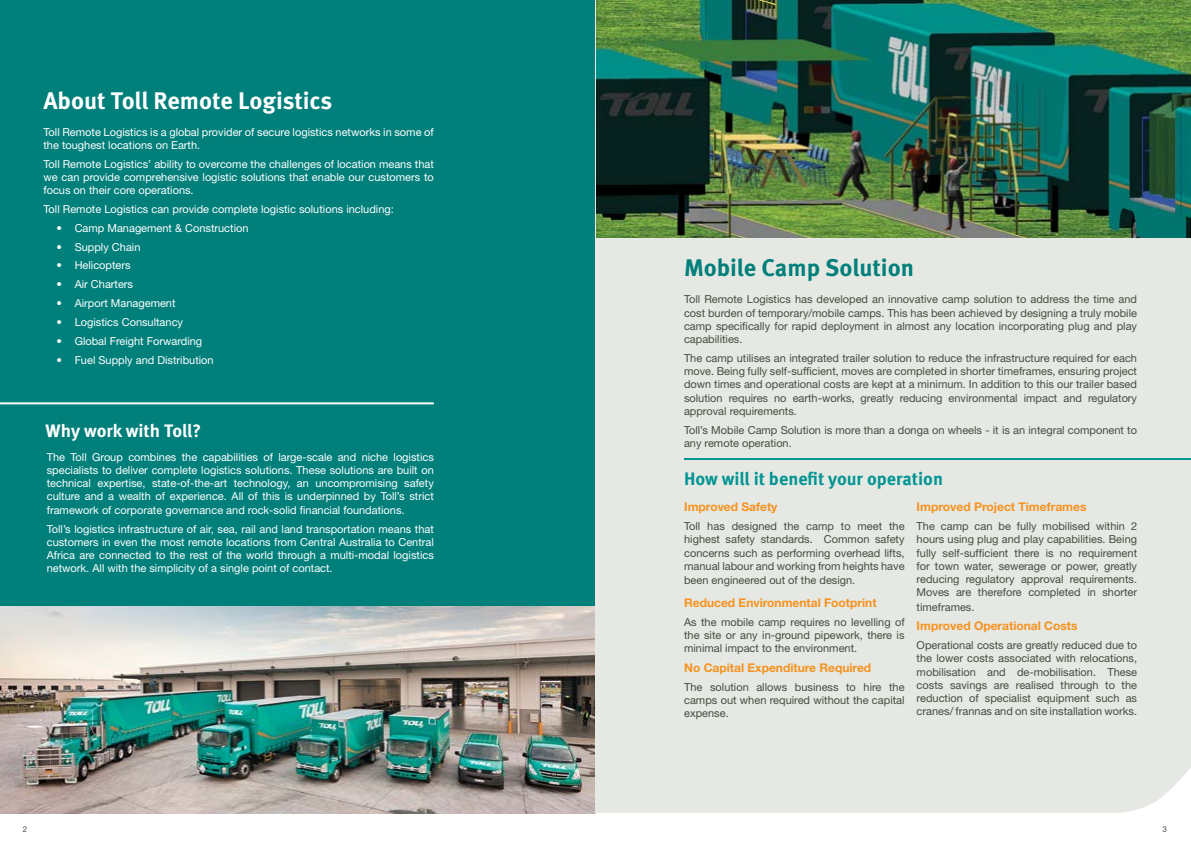
<style>
.page{position:relative;width:1191px;height:842px;background:#fff}
.page>*{position:absolute;margin:0;border:0;box-sizing:border-box;transform-origin:0 0}
.t1{font:700 24px "Meta OT";color:#fff}
.t2{font:700 24px "Meta OT";color:#007f7b}
.t3{font:700 18px "Meta OT";color:#009592}
.t4{font:700 18px "Meta OT";letter-spacing:-.005em;color:#fff}
.t5{font:700 12px "Helvetica Neue";color:#f7921e}
.t6{font:11px/13.2px "Helvetica Neue";color:#444d3e;text-align:justify}
.t7{font:11px/13.2px "Helvetica Neue";color:#fff;text-align:justify}
.t8{font:8px "Helvetica Neue";color:#444d3e}
</style>
<div class="page">
<div style="left:0;top:0;width:595px;height:813px;background:#007f7b"></div>
<img style="left:0;top:607px;width:595px;height:207px">
<div style="left:595px;top:0;width:596px;height:813px;background:#e5e8e3"></div>
<svg style="left:1122px;top:768px;width:69px;height:45px"></svg>
<img style="left:596px;top:0;width:595px;height:237px">
<hr style="left:684px;top:458px;width:507px;height:2px;background:#009592">
<hr style="left:0;top:402px;width:434px;height:2px;background:#fff">
<h1 class="t1" style="left:43px;top:85px;width:290px">About Toll Remote Logistics</h1>
<p class="t7" style="left:43px;top:125px;width:392px">Toll Remote Logistics is a global provider of secure logistics networks in some of the toughest locations on Earth.</p>
<p class="t7" style="left:43px;top:157px;width:392px">Toll Remote Logistics’ ability to overcome the challenges of location means that we can provide comprehensive logistic solutions that enable our customers to focus on their core operations.</p>
<p class="t7" style="left:43px;top:202px;width:352px">Toll Remote Logistics can provide complete logistic solutions including:</p>
<p class="t7" style="left:57px;top:221px;width:193px">• Camp Management &amp; Construction</p>
<p class="t7" style="left:57px;top:240px;width:85px">• Supply Chain</p>
<p class="t7" style="left:57px;top:259px;width:76px">• Helicopters</p>
<p class="t7" style="left:57px;top:278px;width:78px">• Air Charters</p>
<p class="t7" style="left:57px;top:296px;width:120px">• Airport Management</p>
<p class="t7" style="left:57px;top:315px;width:128px">• Logistics Consultancy</p>
<p class="t7" style="left:57px;top:334px;width:147px">• Global Freight Forwarding</p>
<p class="t7" style="left:57px;top:353px;width:158px">• Fuel Supply and Distribution</p>
<h2 class="t4" style="left:46px;top:419px;width:157px">Why work with Toll?</h2>
<p class="t7" style="left:47px;top:450px;width:388px">The Toll Group combines the capabilities of large-scale and niche logistics specialists to deliver complete logistics solutions. These solutions are built on technical expertise, state-of-the-art technology, an uncompromising safety culture and a wealth of experience. All of this is underpinned by Toll’s strict framework of corporate governance and rock-solid financial foundations.</p>
<p class="t7" style="left:47px;top:522px;width:388px">Toll’s logistics infrastructure of air, sea, rail and land transportation means that customers in even the most remote locations from Central Australia to Central Africa are connected to the rest of the world through a multi-modal logistics network. All with the simplicity of a single point of contact.</p>
<h1 class="t2" style="left:684px;top:253px;width:231px">Mobile Camp Solution</h1>
<p class="t6" style="left:684px;top:293px;width:454px">Toll Remote Logistics has developed an innovative camp solution to address the time and cost burden of temporary/mobile camps. This has been achieved by designing a truly mobile camp specifically for rapid deployment in almost any location incorporating plug and play capabilities.</p>
<p class="t6" style="left:684px;top:351px;width:454px">The camp utilises an integrated trailer solution to reduce the infrastructure required for each move. Being fully self-sufficient, moves are completed in shorter timeframes, ensuring project down times and operational costs are kept at a minimum. In addition to this our trailer based solution requires no earth-works, greatly reducing environmental impact and regulatory approval requirements.</p>
<p class="t6" style="left:684px;top:423px;width:454px">Toll’s Mobile Camp Solution is more than a donga on wheels - it is an integral component to any remote operation.</p>
<h2 class="t3" style="left:684px;top:467px;width:260px">How will it benefit your operation</h2>
<p class="t5" style="left:684px;top:500px;width:95px">Improved Safety</p>
<p class="t6" style="left:684px;top:520px;width:222px">Toll has designed the camp to meet the highest safety standards. Common safety concerns such as performing overhead lifts, manual labour and working from heights have</p>
<p class="t6" style="left:684px;top:574px;width:173px">been engineered out of the design.</p>
<p class="t5" style="left:684px;top:595px;width:194px">Reduced Environmental Footprint</p>
<p class="t6" style="left:684px;top:615px;width:222px">As the mobile camp requires no levelling of the site or any in-ground pipework, there is minimal impact to the environment.</p>
<p class="t5" style="left:684px;top:660px;width:189px">No Capital Expenditure Required</p>
<p class="t6" style="left:684px;top:680px;width:222px">The solution allows business to hire the camps out when required without the capital expense.</p>
<p class="t5" style="left:916px;top:500px;width:171px">Improved Project Timeframes</p>
<p class="t6" style="left:916px;top:520px;width:222px">The camp can be fully mobilised within 2 hours using plug and play capabilities. Being fully self-sufficient there is no requirement for town water, sewerage or power, greatly reducing regulatory approval requirements.<br>Moves are therefore completed in shorter</p>
<p class="t6" style="left:916px;top:600px;width:59px">timeframes.</p>
<p class="t5" style="left:916px;top:619px;width:162px">Improved Operational Costs</p>
<p class="t6" style="left:916px;top:638px;width:222px">Operational costs are greatly reduced due to the lower costs associated with relocations, mobilisation and de-mobilisation. These costs savings are realised through to the reduction of specialist equipment such as cranes/ frannas and on site installation works.</p>
<p class="t8" style="left:23px;top:824px;width:6px">2</p>
<p class="t8" style="left:1162px;top:825px;width:6px">3</p>
</div>
